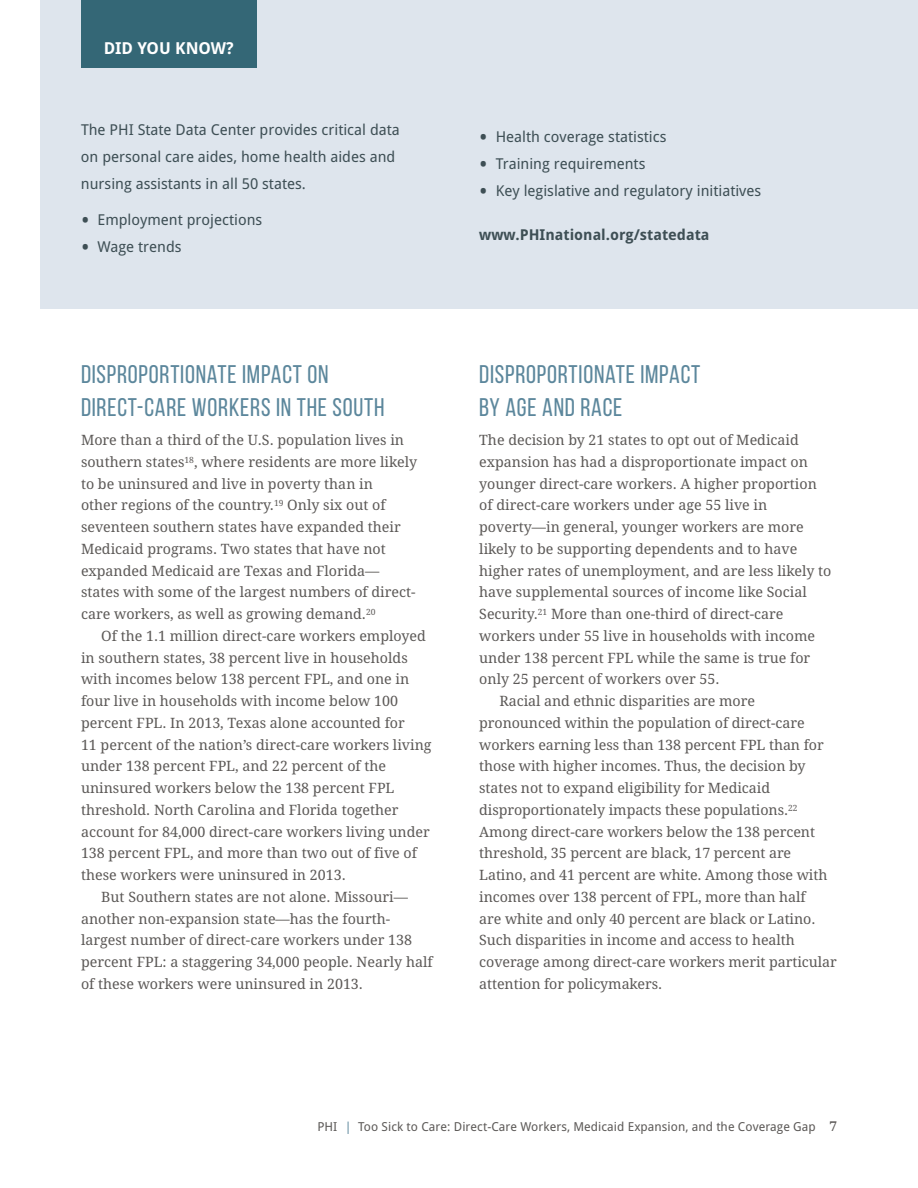
<style>
.page{position:relative;width:918px;height:1188px;background:#fff}
.page>*{position:absolute;margin:0;border:0;box-sizing:border-box;transform-origin:0 0}
.t1{font:25.5px/33px "Bebas Neue";letter-spacing:.03em;color:#5c879c}
.t2{font:700 16.5px "Droid Sans";color:#fff}
.t3{font:15px/27px "Droid Sans";color:#3e4f55}
.t4{font:700 15px "Droid Sans";color:#3e4f55}
.t5{font:14.25px/21.8px "Droid Serif";color:#5c5957}
.t6{font:12.3px "Droid Sans";letter-spacing:.005em;color:#5c5957}
.s1{font-size:22.5px}
.s2{color:#5c879c}
.s3{font-family:"Droid Serif";font-weight:700;font-size:13.5px}
</style>
<div class="page">
<div style="left:40px;top:0;width:878px;height:309px;background:#dee5ed"></div>
<div style="left:81px;top:0;width:175px;height:68px;background:#346776"></div>
<p class="t2" style="left:104px;top:39px;width:132px">DID YOU KNOW?</p>
<p class="t3" style="left:81px;top:117px;width:320px">The PHI State Data Center provides critical data on personal care aides, home health aides and nursing assistants in all 50 states.</p>
<p class="t3" style="left:81px;top:207px;width:183px"><span class="s1">•</span> Employment projections</p>
<p class="t3" style="left:81px;top:234px;width:102px"><span class="s1">•</span> Wage trends</p>
<h1 class="t1" style="left:81px;top:357px;width:305px">DISPROPORTIONATE IMPACT ON<br>DIRECT-CARE WORKERS IN THE SOUTH</h1>
<p class="t5" style="left:81px;top:429px;width:338px">More than a third of the U.S. population lives in southern states<sup>18</sup>, where residents are more likely to be uninsured and live in poverty than in<br>other regions of the country.<sup>19</sup> Only six out of seventeen southern states have expanded their Medicaid programs. Two states that have not expanded Medicaid are Texas and Florida— states with some of the largest numbers of direct&shy;care workers, as well as growing demand.<sup>20</sup></p>
<p class="t5" style="left:101px;top:625px;width:326px">Of the 1.1 million direct-care workers employed</p>
<p class="t5" style="left:81px;top:647px;width:328px">in southern states, 38 percent live in households</p>
<p class="t5" style="left:81px;top:669px;width:330px">with incomes below 138 percent FPL, and one in</p>
<p class="t5" style="left:81px;top:690px;width:319px">four live in households with income below 100</p>
<p class="t5" style="left:81px;top:712px;width:325px">percent FPL. In 2013, Texas alone accounted for</p>
<p class="t5" style="left:81px;top:734px;width:352px">11 percent of the nation’s direct-care workers living</p>
<p class="t5" style="left:81px;top:756px;width:307px">under 138 percent FPL, and 22 percent of the</p>
<p class="t5" style="left:81px;top:777px;width:315px">uninsured workers below the 138 percent FPL</p>
<p class="t5" style="left:81px;top:799px;width:319px">threshold. North Carolina and Florida together</p>
<p class="t5" style="left:81px;top:821px;width:350px">account for 84,000 direct-care workers living under</p>
<p class="t5" style="left:81px;top:843px;width:338px">138 percent FPL, and more than two out of five of</p>
<p class="t5" style="left:81px;top:864px;width:266px">these workers were uninsured in 2013.</p>
<p class="t5" style="left:101px;top:886px;width:308px">But Southern states are not alone. Missouri—</p>
<p class="t5" style="left:81px;top:908px;width:311px">another non-expansion state—has the fourth-</p>
<p class="t5" style="left:81px;top:930px;width:333px">largest number of direct-care workers under 138</p>
<p class="t5" style="left:81px;top:951px;width:353px">percent FPL: a staggering 34,000 people. Nearly half</p>
<p class="t5" style="left:81px;top:973px;width:283px">of these workers were uninsured in 2013.</p>
<p class="t3" style="left:479px;top:123px;width:189px"><span class="s1">•</span> Health coverage statistics</p>
<p class="t3" style="left:479px;top:150px;width:168px"><span class="s1">•</span> Training requirements</p>
<p class="t3" style="left:479px;top:177px;width:284px"><span class="s1">•</span> Key legislative and regulatory initiatives</p>
<p class="t4" style="left:479px;top:226px;width:232px">www.PHInational.org/statedata</p>
<h1 class="t1" style="left:479px;top:357px;width:223px">DISPROPORTIONATE IMPACT<br>BY AGE AND RACE</h1>
<p class="t5" style="left:479px;top:429px;width:321px">The decision by 21 states to opt out of Medicaid</p>
<p class="t5" style="left:479px;top:451px;width:330px">expansion has had a disproportionate impact on</p>
<p class="t5" style="left:479px;top:473px;width:339px">younger direct-care workers. A higher proportion</p>
<p class="t5" style="left:479px;top:495px;width:290px">of direct-care workers under age 55 live in</p>
<p class="t5" style="left:479px;top:516px;width:326px">poverty—in general, younger workers are more</p>
<p class="t5" style="left:479px;top:538px;width:320px">likely to be supporting dependents and to have</p>
<p class="t5" style="left:479px;top:560px;width:354px">higher rates of unemployment, and are less likely to</p>
<p class="t5" style="left:479px;top:582px;width:329px">have supplemental sources of income like Social</p>
<p class="t5" style="left:479px;top:603px;width:306px">Security.<sup>21</sup> More than one-third of direct-care</p>
<p class="t5" style="left:479px;top:625px;width:338px">workers under 55 live in households with income</p>
<p class="t5" style="left:479px;top:647px;width:333px">under 138 percent FPL while the same is true for</p>
<p class="t5" style="left:479px;top:669px;width:242px">only 25 percent of workers over 55.</p>
<p class="t5" style="left:500px;top:690px;width:257px">Racial and ethnic disparities are more</p>
<p class="t5" style="left:479px;top:712px;width:327px">pronounced within the population of direct-care</p>
<p class="t5" style="left:479px;top:734px;width:346px">workers earning less than 138 percent FPL than for</p>
<p class="t5" style="left:479px;top:756px;width:328px">those with higher incomes. Thus, the decision by</p>
<p class="t5" style="left:479px;top:777px;width:292px">states not to expand eligibility for Medicaid</p>
<p class="t5" style="left:479px;top:799px;width:320px">disproportionately impacts these populations.<sup>22</sup></p>
<p class="t5" style="left:479px;top:821px;width:337px">Among direct-care workers below the 138 percent</p>
<p class="t5" style="left:479px;top:843px;width:314px">threshold, 35 percent are black, 17 percent are</p>
<p class="t5" style="left:479px;top:864px;width:350px">Latino, and 41 percent are white. Among those with</p>
<p class="t5" style="left:479px;top:886px;width:328px">incomes over 138 percent of FPL, more than half</p>
<p class="t5" style="left:479px;top:908px;width:338px">are white and only 40 percent are black or Latino.</p>
<p class="t5" style="left:479px;top:930px;width:317px">Such disparities in income and access to health</p>
<p class="t5" style="left:479px;top:951px;width:359px">coverage among direct-care workers merit particular</p>
<p class="t5" style="left:479px;top:973px;width:185px">attention for policymakers.</p>
<p class="t6" style="left:317px;top:1119px;width:521px">PHI <span class="s2">|</span> Too Sick to Care: Direct-Care Workers, Medicaid Expansion, and the Coverage Gap <span class="s3">7</span></p>
</div>
